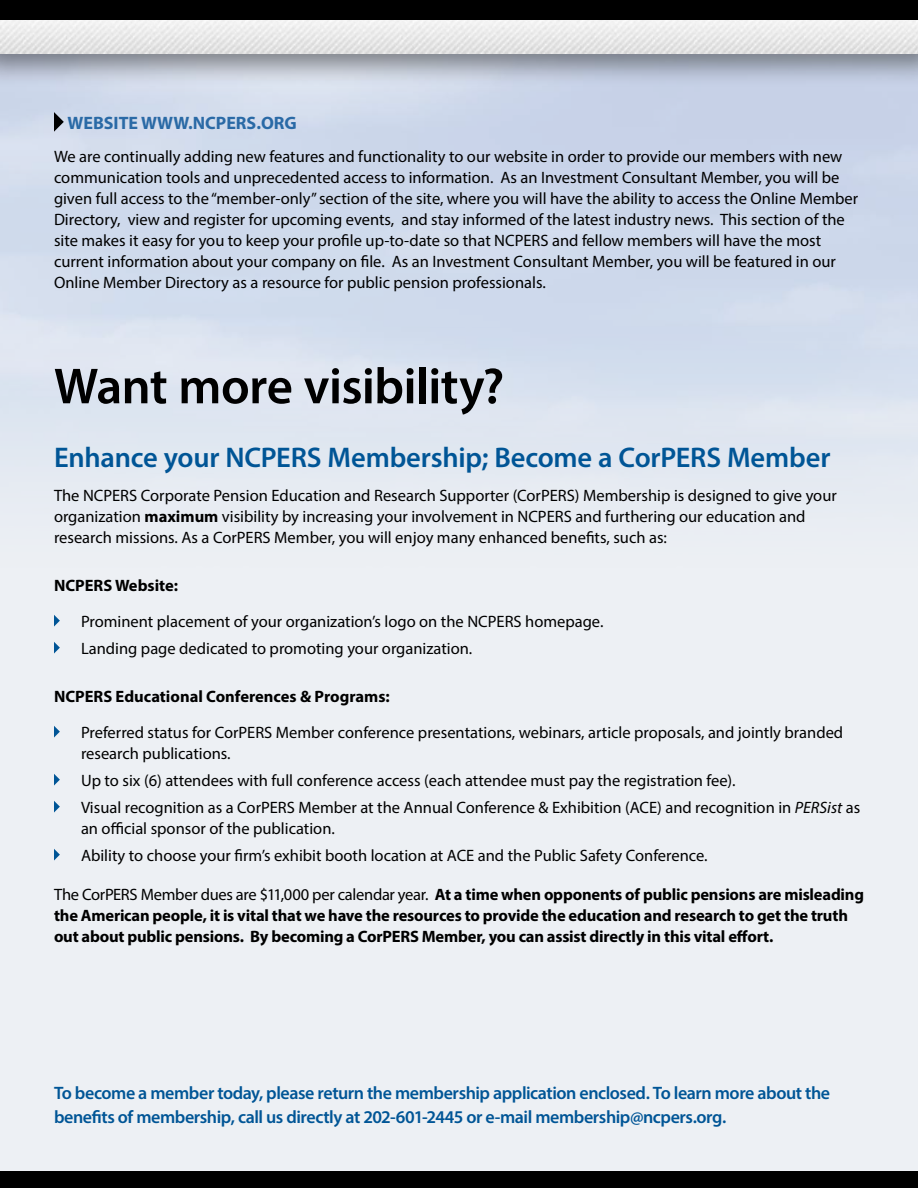
<style>
.page{position:relative;width:918px;height:1188px;background:#fff}
.page>*{position:absolute;margin:0;border:0;box-sizing:border-box;transform-origin:0 0}
.t1{font:600 51px "Myriad Pro";letter-spacing:-.015em;color:#000}
.t2{font:600 28.5px "Myriad Pro";letter-spacing:-.005em;color:#005596}
.t3{font:600 18px/24px "Myriad Pro";letter-spacing:-.025em;color:#005596}
.t4{font:700 18px "Myriad Pro";color:#2a6aa6}
.t5{font:16.5px/21px "Myriad Pro";color:#000}
.t6{font:700 16.5px/21px "Myriad Pro";letter-spacing:-.01em;color:#000}
.s1{font-weight:700}
.s2{font-style:italic}
.s3{font-weight:400}
</style>
<div class="page">
<div style="left:0;top:0;width:918px;height:1188px;background:linear-gradient(to bottom,#cdd8eb,#f7f8f7)"></div>
<div style="left:0;top:1172px;width:918px;height:16px;background:#000"></div>
<div style="left:0;top:3px;width:918px;height:85px;background:#000;opacity:.45"></div>
<img style="left:0;top:20px;width:918px;height:34px">
<div style="left:0;top:0;width:918px;height:20px;background:#000"></div>
<svg style="left:54px;top:615px;width:6px;height:12px"></svg>
<svg style="left:54px;top:642px;width:6px;height:12px"></svg>
<svg style="left:54px;top:726px;width:6px;height:12px"></svg>
<svg style="left:54px;top:774px;width:6px;height:12px"></svg>
<svg style="left:54px;top:801px;width:6px;height:12px"></svg>
<svg style="left:54px;top:849px;width:6px;height:12px"></svg>
<svg style="left:54px;top:112px;width:10px;height:20px"></svg>
<p class="t4" style="left:67px;top:111px;width:231px">WEBSITE WWW.NCPERS.ORG</p>
<p class="t5" style="left:54px;top:145px;width:806px">We are continually adding new features and functionality to our website in order to provide our members with new communication tools and unprecedented access to information. As an Investment Consultant Member, you will be given full access to the “member-only” section of the site, where you will have the ability to access the Online Member Directory, view and register for upcoming events, and stay informed of the latest industry news. This section of the site makes it easy for you to keep your profile up-to-date so that NCPERS and fellow members will have the most current information about your company on file. As an Investment Consultant Member, you will be featured in our Online Member Directory as a resource for public pension professionals.</p>
<h1 class="t1" style="left:54px;top:354px;width:452px">Want more visibility?</h1>
<h2 class="t2" style="left:54px;top:439px;width:778px">Enhance your NCPERS Membership; Become a CorPERS Member</h2>
<p class="t5" style="left:54px;top:484px;width:784px">The NCPERS Corporate Pension Education and Research Supporter (CorPERS) Membership is designed to give your organization <span class="s1">maximum</span> visibility by increasing your involvement in NCPERS and furthering our education and research missions. As a CorPERS Member, you will enjoy many enhanced benefits, such as:</p>
<p class="t6" style="left:54px;top:574px;width:126px">NCPERS Website:</p>
<p class="t5" style="left:81px;top:607px;width:524px;line-height:27px">Prominent placement of your organization’s logo on the NCPERS homepage.<br>Landing page dedicated to promoting your organization.</p>
<p class="t6" style="left:54px;top:685px;width:337px">NCPERS Educational Conferences &amp; Programs:</p>
<p class="t5" style="left:81px;top:721px;width:764px">Preferred status for CorPERS Member conference presentations, webinars, article proposals, and jointly branded research publications.</p>
<p class="t5" style="left:81px;top:766px;width:781px;line-height:27px">Up to six (6) attendees with full conference access (each attendee must pay the registration fee).<br>Visual recognition as a CorPERS Member at the Annual Conference &amp; Exhibition (ACE) and recognition in <span class="s2">PERSist</span> as</p>
<p class="t5" style="left:81px;top:814px;width:628px;line-height:27px">an official sponsor of the publication.<br>Ability to choose your firm’s exhibit booth location at ACE and the Public Safety Conference.</p>
<p class="t6" style="left:54px;top:883px;width:812px"><span class="s3">The CorPERS Member dues are $11,000 per calendar year.</span> At a time when opponents of public pensions are misleading the American people, it is vital that we have the resources to provide the education and research to get the truth out about public pensions. By becoming a CorPERS Member, you can assist directly in this vital effort.</p>
<p class="t3" style="left:54px;top:1080px;width:778px">To become a member today, please return the membership application enclosed. To learn more about the benefits of membership, call us directly at 202-601-2445 or e-mail membership@ncpers.org.</p>
</div>
